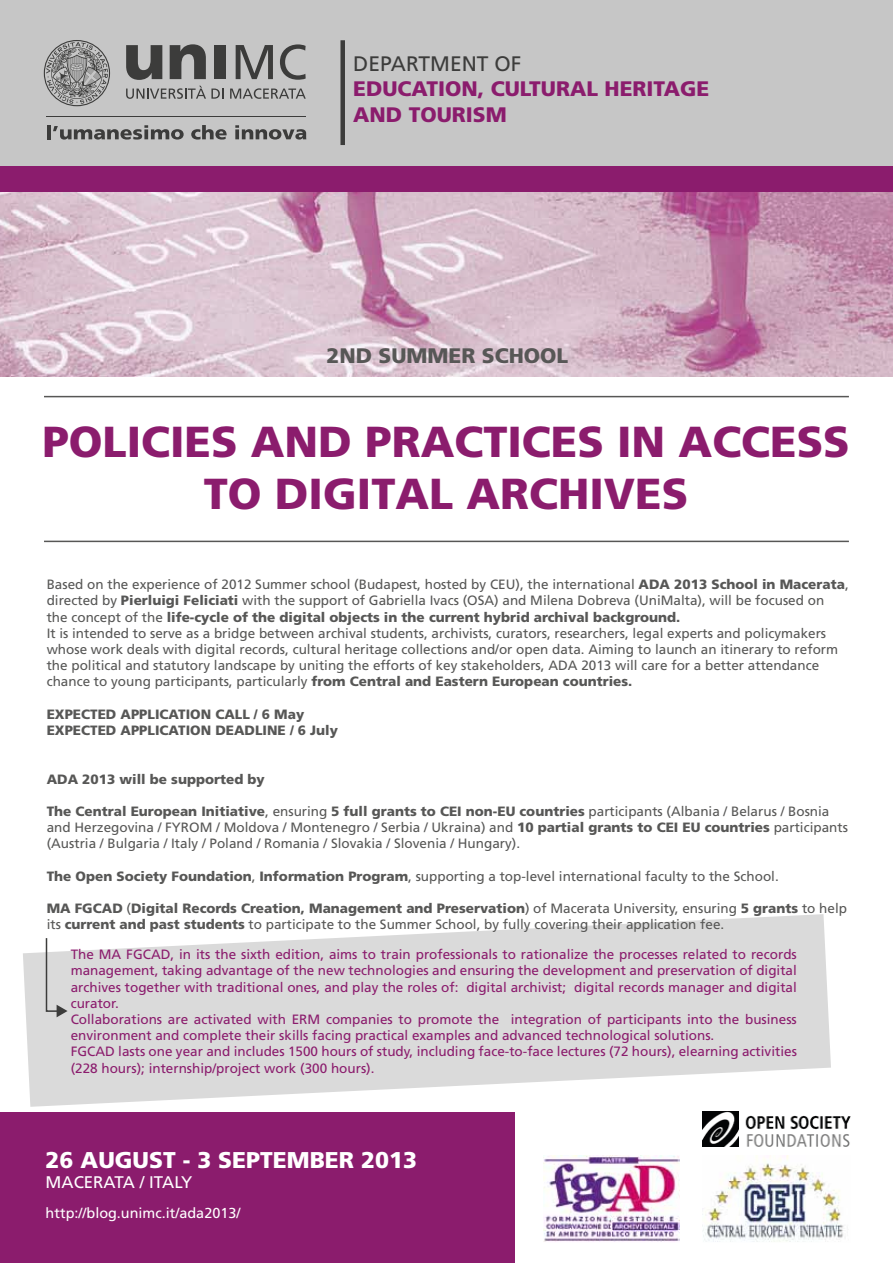
<style>
.page{position:relative;width:893px;height:1263px;background:#fff}
.page>*{position:absolute;margin:0;border:0;box-sizing:border-box;transform-origin:0 0}
.t1{font:900 43.35px/52.1px "Frutiger";color:#8b1c6d;text-align:center}
.t2{font:900 22.8px "Frutiger";color:#fff}
.t3{font:900 21px/25.2px "Frutiger";color:#8b1c6d}
.t4{font:900 21px "Frutiger";color:#575756}
.t5{font:21px "Frutiger";color:#3c3c3b}
.t6{font:16.8px "Frutiger";color:#fff}
.t7{font:14.4px "Frutiger";color:#fff}
.t8{font:13.5px/16.2px "Frutiger";color:#575756}
.t9{font:13.5px/16.2px "Frutiger";color:#8b1c6d}
.t10{font:900 13.5px/16.2px "Frutiger";color:#575756}
.s1{font-weight:900}
</style>
<div class="page">
<img style="left:0;top:192px;width:893px;height:184px">
<svg style="left:23px;top:914px;width:808px;height:193px;fill:#dadada"></svg>
<div style="left:0;top:0;width:893px;height:166px;background:#c6c6c6"></div>
<div style="left:0;top:166px;width:893px;height:26px;background:#8b1c6d"></div>
<svg style="left:44px;top:40px;width:66px;height:66px"></svg>
<svg style="left:126px;top:45px;width:36px;height:35px"></svg>
<svg style="left:170px;top:44px;width:36px;height:35px"></svg>
<div style="left:215px;top:45px;width:11px;height:34px;background:#3c3c3b"></div>
<svg style="left:236px;top:45px;width:37px;height:34px"></svg>
<svg style="left:280px;top:44px;width:26px;height:36px"></svg>
<svg style="left:126px;top:86px;width:97px;height:13px"></svg>
<svg style="left:230px;top:88px;width:76px;height:11px"></svg>
<hr style="left:47px;top:125px;width:3px;height:14px;background:#3c3c3b">
<svg style="left:53px;top:125px;width:131px;height:15px"></svg>
<svg style="left:191px;top:125px;width:36px;height:15px"></svg>
<svg style="left:235px;top:125px;width:71px;height:15px"></svg>
<hr style="left:46px;top:116px;width:260px;height:1px;background:#3c3c3b">
<div style="left:340px;top:40px;width:5px;height:105px;background:#3c3c3b"></div>
<div style="left:0;top:1112px;width:514px;height:151px;background:#8b1c6d"></div>
<hr style="left:44px;top:396px;width:805px;height:1px;background:#575756">
<hr style="left:44px;top:541px;width:805px;height:1px;background:#575756">
<img style="left:703px;top:1155px;width:141px;height:87px">
<img style="left:543px;top:1155px;width:137px;height:87px">
<img style="left:702px;top:1111px;width:149px;height:35px">
<svg style="left:45px;top:937px;width:23px;height:80px"></svg>
<h3 class="t5" style="left:353px;top:52px;width:170px">DEPARTMENT OF</h3>
<h3 class="t3" style="left:353px;top:76px;width:357px">EDUCATION, CULTURAL HERITAGE<br>AND TOURISM</h3>
<h3 class="t4" style="left:327px;top:343px;width:243px">2ND SUMMER SCHOOL</h3>
<h1 class="t1" style="left:42px;top:415px;width:809px">POLICIES AND PRACTICES IN ACCESS<br>TO DIGITAL ARCHIVES</h1>
<p class="t8" style="left:47px;top:576px;width:804px">Based on the experience of 2012 Summer school (Budapest, hosted by CEU), the international <span class="s1">ADA 2013 School in Macerata</span>, directed by <span class="s1">Pierluigi Feliciati</span> with the support of Gabriella Ivacs (OSA) and Milena Dobreva (UniMalta), will be focused on<br>the concept of the <span class="s1">life-cycle of the digital objects in the current hybrid archival background.<br></span>It is intended to serve as a bridge between archival students, archivists, curators, researchers, legal experts and policymakers whose work deals with digital records, cultural heritage collections and/or open data. Aiming to launch an itinerary to reform the political and statutory landscape by uniting the efforts of key stakeholders, ADA 2013 will care for a better attendance chance to young participants, particularly <span class="s1">from Central and Eastern European countries.</span></p>
<p class="t10" style="left:47px;top:706px;width:293px">EXPECTED APPLICATION CALL / 6 May<br>EXPECTED APPLICATION DEADLINE / 6 July</p>
<p class="t10" style="left:47px;top:770px;width:220px">ADA 2013 will be supported by</p>
<p class="t8" style="left:47px;top:803px;width:803px"><span class="s1">The Central European Initiative</span>, ensuring <span class="s1">5 full grants to CEI non-EU countries</span> participants (Albania / Belarus / Bosnia and Herzegovina / FYROM / Moldova / Montenegro / Serbia / Ukraina) and <span class="s1">10 partial grants to CEI EU countries</span> participants (Austria / Bulgaria / Italy / Poland / Romania / Slovakia / Slovenia / Hungary).</p>
<p class="t8" style="left:47px;top:868px;width:734px"><span class="s1">The Open Society Foundation</span>, <span class="s1">Information Program</span>, supporting a top-level international faculty to the School.</p>
<p class="t8" style="left:47px;top:900px;width:802px"><span class="s1">MA FGCAD</span> (<span class="s1">Digital Records Creation, Management and Preservation</span>) of Macerata University, ensuring <span class="s1">5 grants</span> to help its <span class="s1">current and past students</span> to participate to the Summer School, by fully covering their application fee.</p>
<p class="t9" style="left:71px;top:946px;width:728px">The MA FGCAD, in its the sixth edition, aims to train professionals to rationalize the processes related to records management, taking advantage of the new technologies and ensuring the development and preservation of digital archives together with traditional ones, and play the roles of: digital archivist; digital records manager and digital curator.<br>Collaborations are activated with ERM companies to promote the integration of participants into the business environment and complete their skills facing practical examples and advanced technological solutions.<br>FGCAD lasts one year and includes 1500 hours of study, including face-to-face lectures (72 hours), elearning activities (228 hours); internship/project work (300 hours).</p>
<h2 class="t2" style="left:46px;top:1146px;width:373px">26 AUGUST - 3 SEPTEMBER 2013</h2>
<p class="t6" style="left:46px;top:1172px;width:148px">MACERATA / ITALY</p>
<p class="t7" style="left:46px;top:1204px;width:196px">http://blog.unimc.it/ada2013/</p>
</div>
